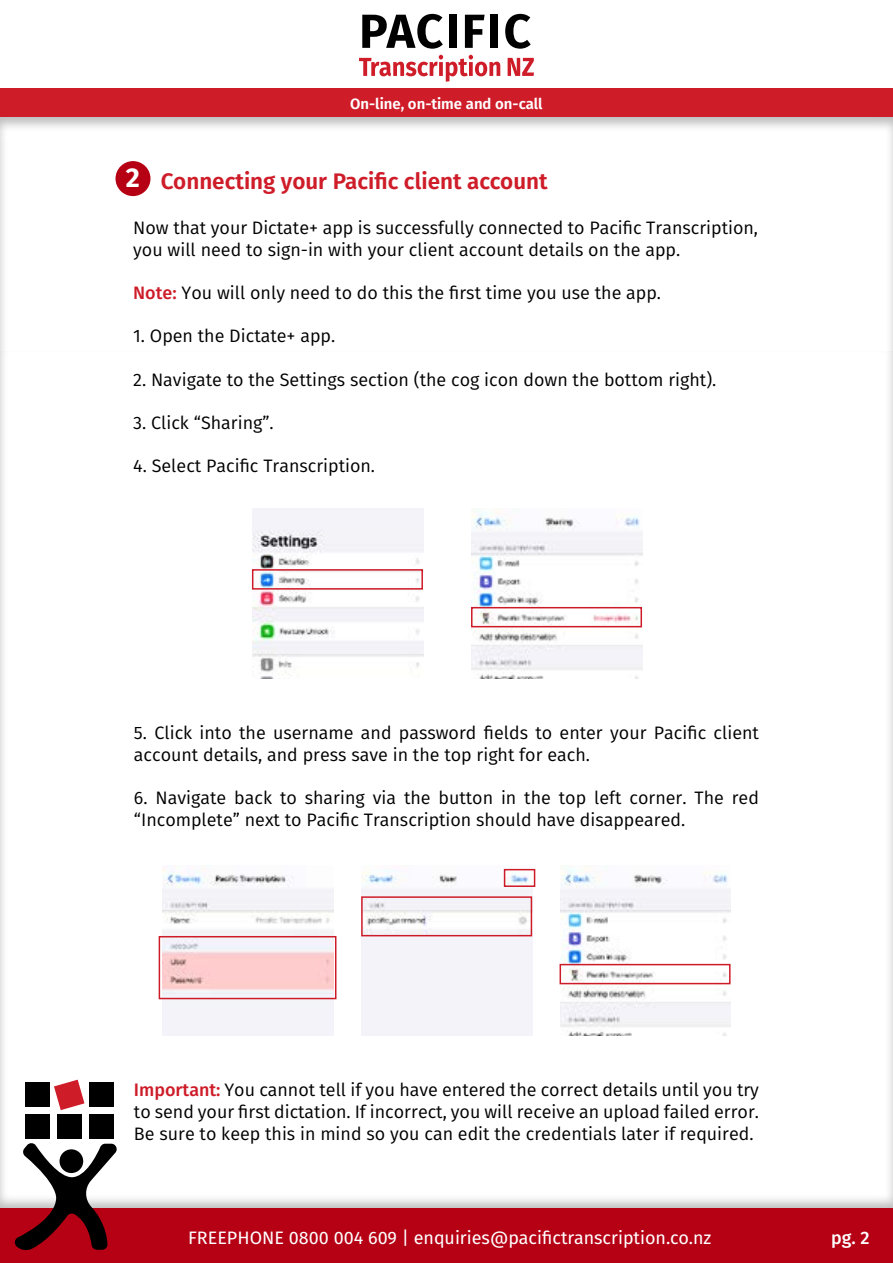
<style>
.page{position:relative;width:893px;height:1263px;background:#fff}
.page>*{position:absolute;margin:0;border:0;box-sizing:border-box;transform-origin:0 0}
.t1{font:600 22.5px "Fira Sans";color:#cf1c29}
.t2{font:18px/21.6px "Fira Sans";color:#000}
.t3{font:18px "Fira Sans";color:#fff}
.t4{font:500 18px "Fira Sans";color:#fff}
.t5{font:600 15px "Fira Sans";color:#fff}
.s1{font-weight:700;font-size:27.15px;color:#fff}
.s2{font-weight:500;color:#ce1b28}
</style>
<div class="page">
<div style="left:0;top:1209px;width:893px;height:54px;background:#b60014"></div>
<svg style="left:14px;top:1143px;width:104px;height:108px"></svg>
<div style="left:60px;top:1149px;width:23px;height:24px;background:#000;border-radius:50%"></div>
<div style="left:25px;top:1082px;width:25px;height:25px;background:#000"></div>
<svg style="left:54px;top:1080px;width:30px;height:30px"></svg>
<div style="left:89px;top:1082px;width:25px;height:25px;background:#000"></div>
<div style="left:25px;top:1114px;width:25px;height:25px;background:#000"></div>
<div style="left:57px;top:1114px;width:25px;height:25px;background:#000"></div>
<div style="left:89px;top:1114px;width:25px;height:25px;background:#000"></div>
<div style="left:0;top:88px;width:893px;height:28px;background:#cf1c29"></div>
<svg style="left:359px;top:55px;width:141px;height:27px"></svg>
<svg style="left:508px;top:58px;width:26px;height:18px"></svg>
<svg style="left:362px;top:14px;width:81px;height:35px"></svg>
<div style="left:449px;top:15px;width:7px;height:33px;background:#000"></div>
<svg style="left:465px;top:15px;width:20px;height:33px"></svg>
<div style="left:490px;top:15px;width:8px;height:33px;background:#000"></div>
<svg style="left:505px;top:14px;width:26px;height:35px"></svg>
<div style="left:115px;top:161px;width:35px;height:35px;background:#b60014;border-radius:50%"></div>
<img style="left:471px;top:508px;width:171px;height:171px">
<div style="left:471px;top:607px;width:171px;height:20px;border:2px solid #ce1b28"></div>
<img style="left:253px;top:508px;width:170px;height:171px">
<div style="left:252px;top:569px;width:171px;height:21px;border:2px solid #ce1b28"></div>
<img style="left:162px;top:866px;width:171px;height:169px">
<div style="left:159px;top:936px;width:177px;height:63px;border:2px solid #ce1b28"></div>
<img style="left:361px;top:868px;width:171px;height:167px">
<div style="left:361px;top:896px;width:171px;height:40px;border:2px solid #ce1b28"></div>
<div style="left:504px;top:869px;width:31px;height:18px;border:2px solid #ce1b28"></div>
<img style="left:560px;top:865px;width:171px;height:170px">
<div style="left:559px;top:964px;width:171px;height:20px;border:2px solid #ce1b28"></div>
<p class="t5" style="left:350px;top:92px;width:194px">On-line, on-time and on-call</p>
<p class="t1" style="left:126px;top:163px;width:423px"><span class="s1">2</span> Connecting your Pacific client account</p>
<p class="t2" style="left:133px;top:217px;width:626px">Now that your Dictate+ app is successfully connected to Pacific Transcription, you will need to sign-in with your client account details on the app.</p>
<p class="t2" style="left:133px;top:282px;width:529px"><span class="s2">Note:</span> You will only need to do this the first time you use the app.</p>
<p class="t2" style="left:133px;top:325px;width:204px">1. Open the Dictate+ app.</p>
<p class="t2" style="left:133px;top:368px;width:585px">2. Navigate to the Settings section (the cog icon down the bottom right).</p>
<p class="t2" style="left:133px;top:411px;width:142px">3. Click “Sharing”.</p>
<p class="t2" style="left:133px;top:454px;width:243px">4. Select Pacific Transcription.</p>
<p class="t2" style="left:134px;top:722px;width:626px">5. Click into the username and password fields to enter your Pacific client account details, and press save in the top right for each.</p>
<p class="t2" style="left:134px;top:787px;width:626px">6. Navigate back to sharing via the button in the top left corner. The red “Incomplete” next to Pacific Transcription should have disappeared.</p>
<p class="t2" style="left:134px;top:1079px;width:627px;text-align:justify"><span class="s2">Important:</span> You cannot tell if you have entered the correct details until you try to send your first dictation. If incorrect, you will receive an upload failed error.<br>Be sure to keep this in mind so you can edit the credentials later if required.</p>
<p class="t3" style="left:188px;top:1224px;width:525px">FREEPHONE 0800 004 609 | enquiries@pacifictranscription.co.nz</p>
<p class="t4" style="left:831px;top:1224px;width:40px">pg. 2</p>
</div>
